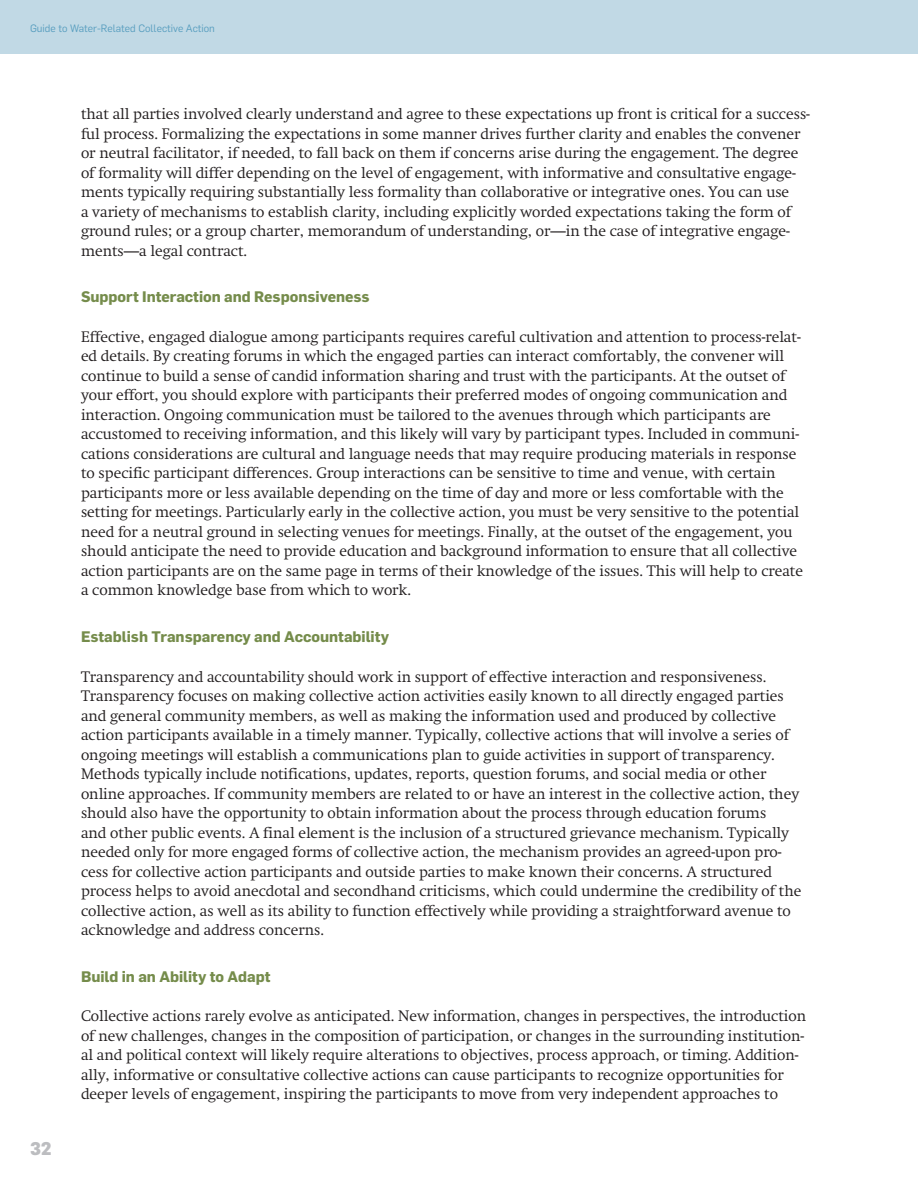
<style>
.page{position:relative;width:918px;height:1188px;background:#fff}
.page>*{position:absolute;margin:0;border:0;box-sizing:border-box;transform-origin:0 0}
.t1{font:800 18px "Flama";color:#bcbdc0}
.t2{font:300 15px/19.5px "Swift";color:#231f20}
.t3{font:700 15px "Flama";color:#758c4b}
.t4{font:10.5px "Flama";color:#589ebf}
</style>
<div class="page">
<div style="left:0;top:0;width:918px;height:54px;background:#c1d9e5"></div>
<p class="t4" style="left:30px;top:22px;width:187px">Guide to Water-Related Collective Action</p>
<p class="t1" style="left:30px;top:1137px;width:23px">32</p>
<p class="t2" style="left:81px;top:104px;width:730px">that all parties involved clearly understand and agree to these expectations up front is critical for a success&shy;ful process. Formalizing the expectations in some manner drives further clarity and enables the convener or neutral facilitator, if needed, to fall back on them if concerns arise during the engagement. The degree of formality will differ depending on the level of engagement, with informative and consultative engage&shy;ments typically requiring substantially less formality than collaborative or integrative ones. You can use<br>a variety of mechanisms to establish clarity, including explicitly worded expectations taking the form of ground rules; or a group charter, memorandum of understanding, or—in the case of integrative engage&shy;ments—a legal contract.</p>
<h3 class="t3" style="left:81px;top:286px;width:290px">Support Interaction and Responsiveness</h3>
<p class="t2" style="left:81px;top:327px;width:724px">Effective, engaged dialogue among participants requires careful cultivation and attention to process-relat&shy;ed details. By creating forums in which the engaged parties can interact comfortably, the convener will continue to build a sense of candid information sharing and trust with the participants. At the outset of your effort, you should explore with participants their preferred modes of ongoing communication and interaction. Ongoing communication must be tailored to the avenues through which participants are accustomed to receiving information, and this likely will vary by participant types. Included in communi&shy;cations considerations are cultural and language needs that may require producing materials in response to specific participant differences. Group interactions can be sensitive to time and venue, with certain participants more or less available depending on the time of day and more or less comfortable with the setting for meetings. Particularly early in the collective action, you must be very sensitive to the potential need for a neutral ground in selecting venues for meetings. Finally, at the outset of the engagement, you should anticipate the need to provide education and background information to ensure that all collective action participants are on the same page in terms of their knowledge of the issues. This will help to create a common knowledge base from which to work.</p>
<h3 class="t3" style="left:81px;top:626px;width:310px">Establish Transparency and Accountability</h3>
<p class="t2" style="left:81px;top:667px;width:722px">Transparency and accountability should work in support of effective interaction and responsiveness.<br>Transparency focuses on making collective action activities easily known to all directly engaged parties and general community members, as well as making the information used and produced by collective action participants available in a timely manner. Typically, collective actions that will involve a series of ongoing meetings will establish a communications plan to guide activities in support of transparency.<br>Methods typically include notifications, updates, reports, question forums, and social media or other online approaches. If community members are related to or have an interest in the collective action, they should also have the opportunity to obtain information about the process through education forums<br>and other public events. A final element is the inclusion of a structured grievance mechanism. Typically needed only for more engaged forms of collective action, the mechanism provides an agreed-upon pro&shy;cess for collective action participants and outside parties to make known their concerns. A structured process helps to avoid anecdotal and secondhand criticisms, which could undermine the credibility of the collective action, as well as its ability to function effectively while providing a straightforward avenue to acknowledge and address concerns.</p>
<h3 class="t3" style="left:81px;top:965px;width:191px">Build in an Ability to Adapt</h3>
<p class="t2" style="left:81px;top:1006px;width:727px">Collective actions rarely evolve as anticipated. New information, changes in perspectives, the introduction of new challenges, changes in the composition of participation, or changes in the surrounding institution&shy;al and political context will likely require alterations to objectives, process approach, or timing. Addition&shy;ally, informative or consultative collective actions can cause participants to recognize opportunities for deeper levels of engagement, inspiring the participants to move from very independent approaches to</p>
</div>
